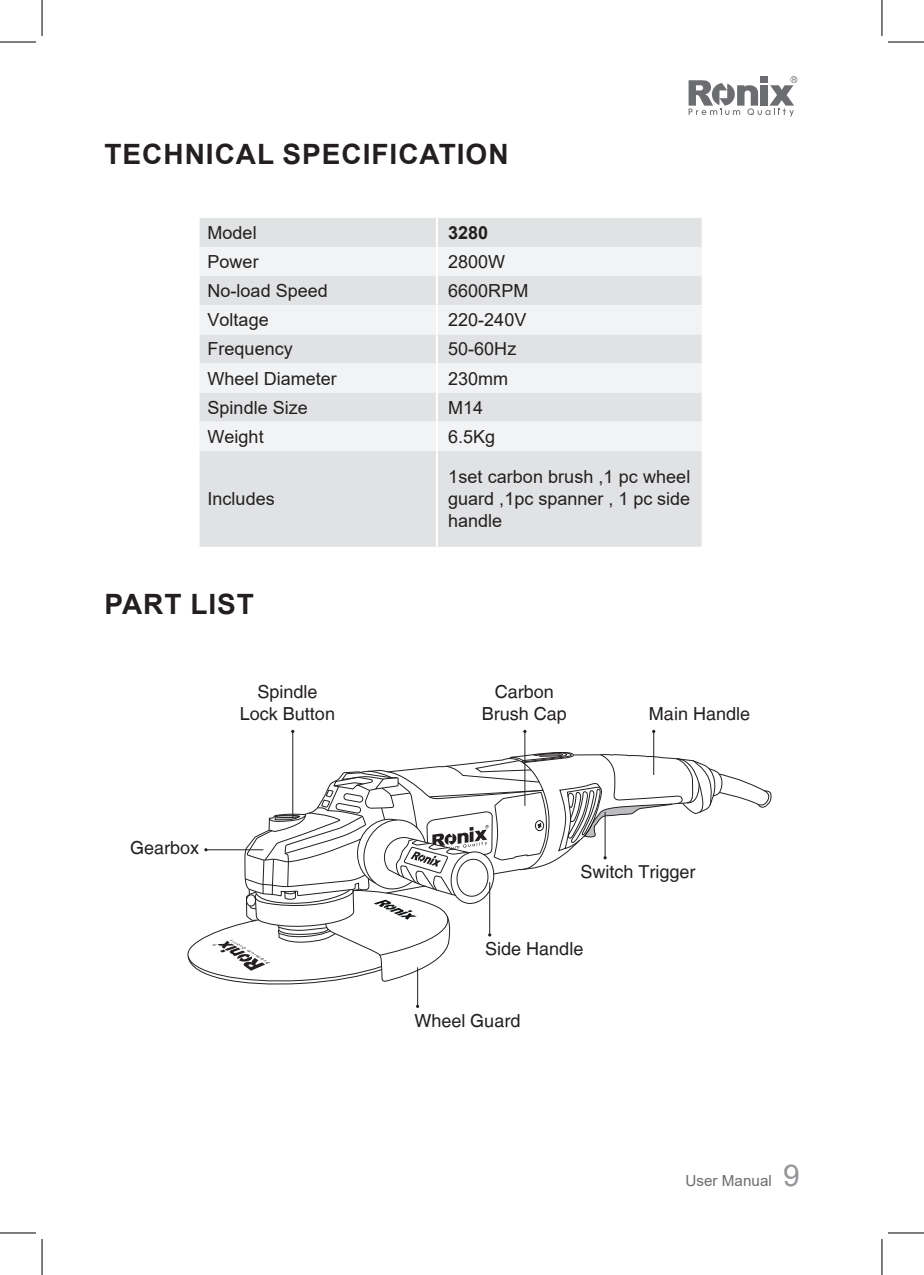
<style>
.page{position:relative;width:924px;height:1275px;background:#fff}
.page>*{position:absolute;margin:0;border:0;box-sizing:border-box;transform-origin:0 0}
.t1{font:700 28px "Arial";letter-spacing:.035em;color:#231f20}
.t2{font:18px/22px "Arial";color:#231f20;text-align:justify}
.t3{font:18px/22px "Helvetica LT";color:#231f20;text-align:center}
.t4{font:700 18px "Arial";color:#231f20}
.t5{font:15.2px "Arial";color:#6c6d70}
.s1{font-size:30px;color:#939598}
</style>
<div class="page">
<svg style="left:688px;top:76px;width:109px;height:41px"></svg>
<div style="left:760px;top:76px;width:7px;height:7px;background:#6c6d70"></div>
<div style="left:199px;top:218px;width:502px;height:329px;background:#e1e2e4"></div>
<svg style="left:199px;top:247px;width:502px;height:204px;fill:#f2f3f4"></svg>
<hr style="left:435px;top:218px;width:2px;height:29px;background:#fff">
<hr style="left:435px;top:247px;width:2px;height:29px;background:#fff">
<hr style="left:435px;top:276px;width:2px;height:29px;background:#fff">
<hr style="left:435px;top:305px;width:2px;height:29px;background:#fff">
<hr style="left:435px;top:334px;width:2px;height:29px;background:#fff">
<hr style="left:435px;top:363px;width:2px;height:29px;background:#fff">
<hr style="left:435px;top:392px;width:2px;height:30px;background:#fff">
<hr style="left:435px;top:422px;width:2px;height:29px;background:#fff">
<hr style="left:435px;top:451px;width:2px;height:96px;background:#fff">
<hr style="left:292px;top:731px;width:1px;height:86px;background:#231f20">
<hr style="left:524px;top:731px;width:1px;height:75px;background:#231f20">
<hr style="left:653px;top:731px;width:1px;height:44px;background:#231f20">
<svg style="left:187px;top:752px;width:584px;height:232px"></svg>
<hr style="left:417px;top:967px;width:1px;height:39px;background:#231f20">
<hr style="left:0;top:42px;width:36px;height:1px;background:#000">
<hr style="left:887px;top:42px;width:36px;height:1px;background:#000">
<hr style="left:0;top:1232px;width:36px;height:1px;background:#000">
<hr style="left:887px;top:1232px;width:36px;height:1px;background:#000">
<hr style="left:42px;top:0;width:1px;height:36px;background:#000">
<hr style="left:42px;top:1239px;width:1px;height:36px;background:#000">
<hr style="left:881px;top:0;width:1px;height:36px;background:#000">
<hr style="left:881px;top:1239px;width:1px;height:36px;background:#000">
<h1 class="t1" style="left:104px;top:135px;width:405px">TECHNICAL SPECIFICATION</h1>
<p class="t2" style="left:207px;top:221px;width:51px">Model</p>
<p class="t4" style="left:448px;top:220px;width:42px">3280</p>
<p class="t2" style="left:207px;top:251px;width:53px">Power</p>
<p class="t2" style="left:448px;top:251px;width:59px">2800W</p>
<p class="t2" style="left:207px;top:280px;width:122px">No-load Speed</p>
<p class="t2" style="left:448px;top:280px;width:82px">6600RPM</p>
<p class="t2" style="left:207px;top:309px;width:63px">Voltage</p>
<p class="t2" style="left:448px;top:309px;width:80px">220-240V</p>
<p class="t2" style="left:207px;top:338px;width:87px">Frequency</p>
<p class="t2" style="left:448px;top:338px;width:70px">50-60Hz</p>
<p class="t2" style="left:207px;top:367px;width:131px">Wheel Diameter</p>
<p class="t2" style="left:448px;top:367px;width:62px">230mm</p>
<p class="t2" style="left:207px;top:396px;width:102px">Spindle Size</p>
<p class="t2" style="left:448px;top:396px;width:37px">M14</p>
<p class="t2" style="left:207px;top:425px;width:58px">Weight</p>
<p class="t2" style="left:448px;top:425px;width:49px">6.5Kg</p>
<p class="t2" style="left:207px;top:488px;width:69px">Includes</p>
<h1 class="t1" style="left:104px;top:584px;width:151px">PART LIST</h1>
<p class="t2" style="left:448px;top:466px;width:243px">1set carbon brush ,1 pc wheel guard ,1pc spanner , 1 pc side handle</p>
<p class="t3" style="left:240px;top:680px;width:97px">Spindle<br>Lock Button</p>
<p class="t3" style="left:481px;top:681px;width:86px">Carbon<br>Brush Cap</p>
<p class="t3" style="left:648px;top:702px;width:103px">Main Handle</p>
<p class="t3" style="left:130px;top:837px;width:71px">Gearbox</p>
<p class="t3" style="left:580px;top:861px;width:117px">Switch Trigger</p>
<p class="t3" style="left:485px;top:938px;width:99px">Side Handle</p>
<p class="t3" style="left:414px;top:1009px;width:107px">Wheel Guard</p>
<p class="t5" style="left:685px;top:1170px;width:116px">User Manual <span class="s1">9</span></p>
</div>
